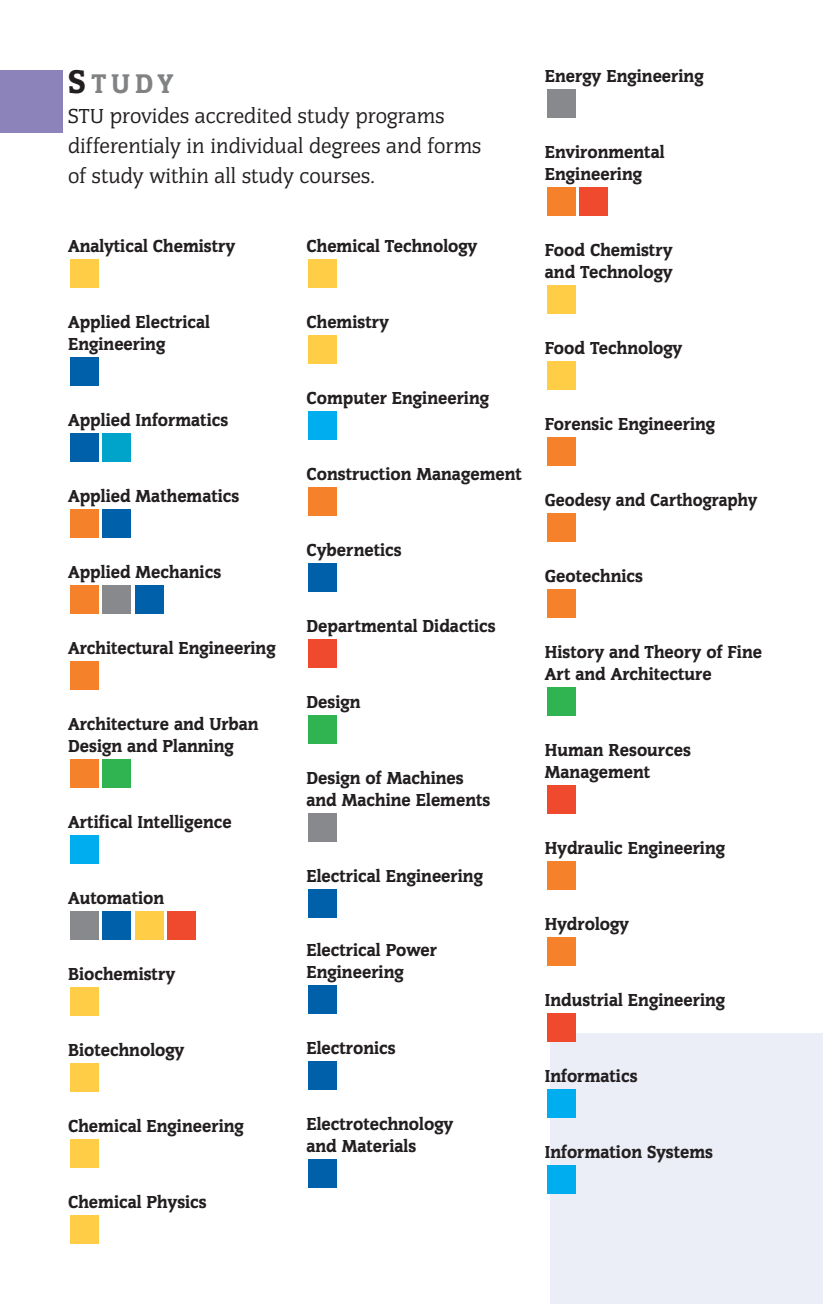
<style>
.page{position:relative;width:823px;height:1304px;background:#fff}
.page>*{position:absolute;margin:0;border:0;box-sizing:border-box;transform-origin:0 0}
.t1{font:900 28px "Congress TCE";color:#808284}
.t2{font:21px/30px "Congress TCE";color:#231f20}
.t3{font:900 18px/22px "Congress TCE";color:#231f20}
.s1{font-size:34px;color:#231f20}
</style>
<div class="page">
<div style="left:550px;top:1034px;width:272px;height:270px;background:#eceef7"></div>
<div style="left:70px;top:1216px;width:28px;height:28px;background:#ffce46"></div>
<div style="left:70px;top:1140px;width:28px;height:28px;background:#ffce46"></div>
<div style="left:70px;top:1064px;width:28px;height:28px;background:#ffce46"></div>
<div style="left:70px;top:988px;width:28px;height:28px;background:#ffce46"></div>
<div style="left:167px;top:912px;width:28px;height:28px;background:#ef492e"></div>
<div style="left:135px;top:912px;width:28px;height:28px;background:#ffce46"></div>
<div style="left:102px;top:912px;width:29px;height:28px;background:#0060a9"></div>
<div style="left:70px;top:912px;width:28px;height:28px;background:#88898c"></div>
<div style="left:70px;top:836px;width:28px;height:28px;background:#00adef"></div>
<div style="left:102px;top:760px;width:29px;height:28px;background:#30b452"></div>
<div style="left:70px;top:760px;width:28px;height:28px;background:#f5822a"></div>
<div style="left:70px;top:662px;width:28px;height:28px;background:#f5822a"></div>
<div style="left:135px;top:586px;width:28px;height:28px;background:#0060a9"></div>
<div style="left:102px;top:586px;width:29px;height:28px;background:#88898c"></div>
<div style="left:70px;top:586px;width:28px;height:28px;background:#f5822a"></div>
<div style="left:102px;top:510px;width:29px;height:28px;background:#0060a9"></div>
<div style="left:70px;top:510px;width:28px;height:28px;background:#f5822a"></div>
<div style="left:102px;top:434px;width:29px;height:28px;background:#00a3c9"></div>
<div style="left:70px;top:434px;width:28px;height:28px;background:#0060a9"></div>
<div style="left:70px;top:358px;width:28px;height:28px;background:#0060a9"></div>
<div style="left:70px;top:260px;width:28px;height:28px;background:#ffce46"></div>
<div style="left:308px;top:1160px;width:28px;height:28px;background:#0060a9"></div>
<div style="left:308px;top:1062px;width:28px;height:28px;background:#0060a9"></div>
<div style="left:308px;top:986px;width:28px;height:28px;background:#0060a9"></div>
<div style="left:308px;top:890px;width:28px;height:28px;background:#0060a9"></div>
<div style="left:308px;top:814px;width:28px;height:28px;background:#88898c"></div>
<div style="left:308px;top:716px;width:28px;height:28px;background:#30b452"></div>
<div style="left:308px;top:640px;width:28px;height:28px;background:#ef492e"></div>
<div style="left:308px;top:564px;width:28px;height:28px;background:#0060a9"></div>
<div style="left:308px;top:488px;width:28px;height:28px;background:#f5822a"></div>
<div style="left:308px;top:412px;width:28px;height:28px;background:#00adef"></div>
<div style="left:308px;top:336px;width:28px;height:28px;background:#ffce46"></div>
<div style="left:308px;top:260px;width:28px;height:28px;background:#ffce46"></div>
<div style="left:546px;top:1166px;width:29px;height:28px;background:#00adef"></div>
<div style="left:546px;top:1090px;width:29px;height:28px;background:#00adef"></div>
<div style="left:546px;top:1014px;width:29px;height:28px;background:#ef492e"></div>
<div style="left:546px;top:938px;width:29px;height:28px;background:#f5822a"></div>
<div style="left:546px;top:862px;width:29px;height:28px;background:#f5822a"></div>
<div style="left:546px;top:786px;width:29px;height:28px;background:#ef492e"></div>
<div style="left:546px;top:688px;width:29px;height:28px;background:#30b452"></div>
<div style="left:546px;top:590px;width:29px;height:28px;background:#f5822a"></div>
<div style="left:546px;top:514px;width:29px;height:28px;background:#f5822a"></div>
<div style="left:546px;top:438px;width:29px;height:28px;background:#f5822a"></div>
<div style="left:546px;top:362px;width:29px;height:28px;background:#ffce46"></div>
<div style="left:546px;top:286px;width:29px;height:28px;background:#ffce46"></div>
<div style="left:579px;top:188px;width:28px;height:28px;background:#ef492e"></div>
<div style="left:546px;top:188px;width:29px;height:28px;background:#f5822a"></div>
<div style="left:546px;top:90px;width:29px;height:28px;background:#88898c"></div>
<div style="left:0;top:70px;width:62px;height:62px;background:#8b83ba"></div>
<p class="t1" style="left:68px;top:70px;width:106px"><span class="s1">S</span>TUDY</p>
<p class="t2" style="left:68px;top:101px;width:414px">STU provides accredited study programs differentialy in individual degrees and forms of study within all study courses.</p>
<p class="t3" style="left:68px;top:236px;width:169px">Analytical Chemistry</p>
<p class="t3" style="left:68px;top:312px;width:143px">Applied Electrical<br>Engineering</p>
<p class="t3" style="left:68px;top:410px;width:162px">Applied Informatics</p>
<p class="t3" style="left:68px;top:486px;width:173px">Applied Mathematics</p>
<p class="t3" style="left:68px;top:562px;width:154px">Applied Mechanics</p>
<p class="t3" style="left:68px;top:638px;width:209px">Architectural Engineering</p>
<p class="t3" style="left:68px;top:714px;width:192px">Architecture and Urban<br>Design and Planning</p>
<p class="t3" style="left:68px;top:812px;width:165px">Artifical Intelligence</p>
<p class="t3" style="left:68px;top:888px;width:98px">Automation</p>
<p class="t3" style="left:68px;top:964px;width:109px">Biochemistry</p>
<p class="t3" style="left:68px;top:1040px;width:118px">Biotechnology</p>
<p class="t3" style="left:68px;top:1116px;width:177px">Chemical Engineering</p>
<p class="t3" style="left:68px;top:1192px;width:140px">Chemical Physics</p>
<p class="t3" style="left:306px;top:236px;width:172px">Chemical Technology</p>
<p class="t3" style="left:306px;top:312px;width:84px">Chemistry</p>
<p class="t3" style="left:306px;top:388px;width:184px">Computer Engineering</p>
<p class="t3" style="left:306px;top:464px;width:217px">Construction Management</p>
<p class="t3" style="left:306px;top:540px;width:97px">Cybernetics</p>
<p class="t3" style="left:306px;top:616px;width:191px">Departmental Didactics</p>
<p class="t3" style="left:306px;top:692px;width:56px">Design</p>
<p class="t3" style="left:306px;top:768px;width:185px">Design of Machines and Machine Elements</p>
<p class="t3" style="left:306px;top:866px;width:178px">Electrical Engineering</p>
<p class="t3" style="left:306px;top:940px;width:132px">Electrical Power<br>Engineering</p>
<p class="t3" style="left:306px;top:1038px;width:91px">Electronics</p>
<p class="t3" style="left:306px;top:1114px;width:148px">Electrotechnology and Materials</p>
<p class="t3" style="left:544px;top:66px;width:160px">Energy Engineering</p>
<p class="t3" style="left:544px;top:142px;width:121px">Environmental<br>Engineering</p>
<p class="t3" style="left:544px;top:240px;width:129px">Food Chemistry and Technology</p>
<p class="t3" style="left:544px;top:338px;width:139px">Food Technology</p>
<p class="t3" style="left:544px;top:414px;width:172px">Forensic Engineering</p>
<p class="t3" style="left:544px;top:490px;width:214px">Geodesy and Carthography</p>
<p class="t3" style="left:544px;top:566px;width:100px">Geotechnics</p>
<p class="t3" style="left:544px;top:642px;width:219px">History and Theory of Fine<br>Art and Architecture</p>
<p class="t3" style="left:544px;top:740px;width:147px">Human Resources<br>Management</p>
<p class="t3" style="left:544px;top:838px;width:182px">Hydraulic Engineering</p>
<p class="t3" style="left:544px;top:914px;width:86px">Hydrology</p>
<p class="t3" style="left:544px;top:990px;width:182px">Industrial Engineering</p>
<p class="t3" style="left:544px;top:1066px;width:94px">Informatics</p>
<p class="t3" style="left:544px;top:1142px;width:170px">Information Systems</p>
</div>
